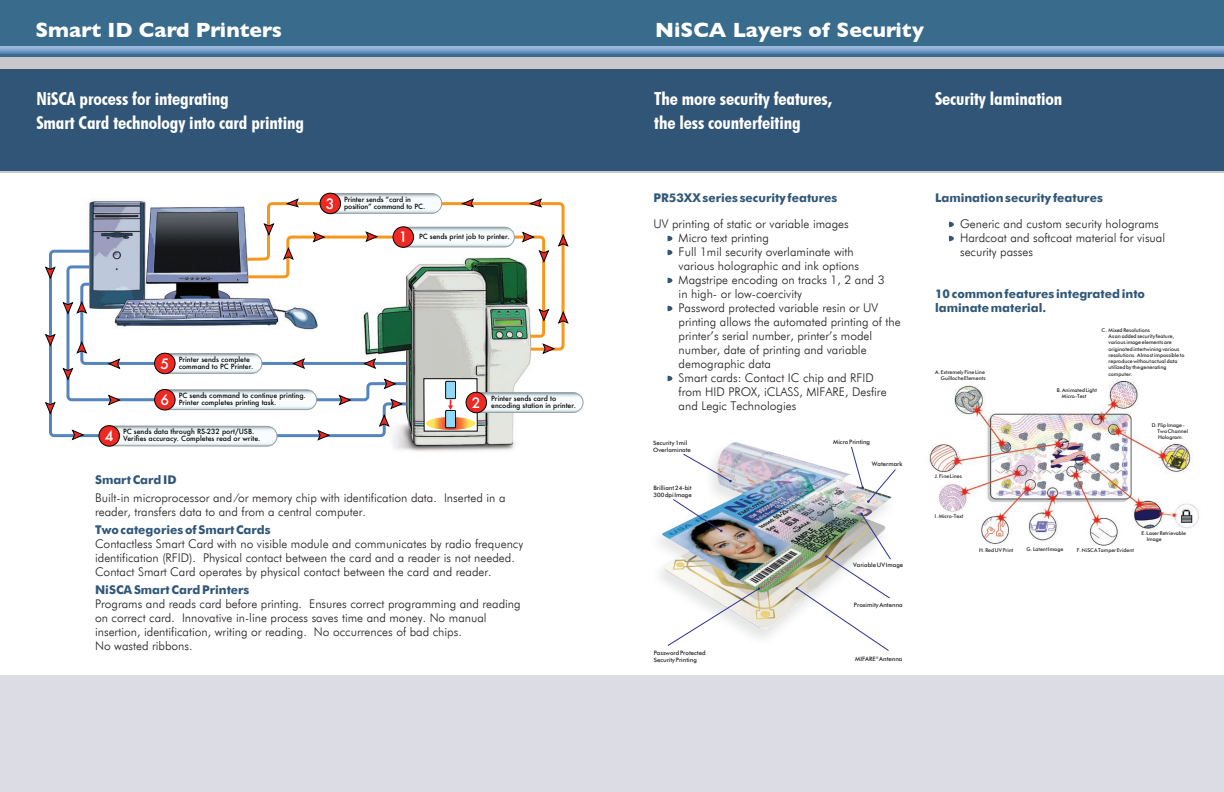
<style>
.page{position:relative;width:1224px;height:792px;background:#fff}
.page>*{position:absolute;margin:0;border:0;box-sizing:border-box;transform-origin:0 0}
.t1{font:700 21px "Gill Sans";color:#fff}
.t2{font:700 18px/24px "Futuri Condensed SW";letter-spacing:-.005em;color:#fff;scale:1.05 1}
.t3{font:500 14px "Futura";color:#fff}
.t4{font:300 12px/14px "Futuri SW";color:#231f20}
.t5{font:700 12px/14px "Futuri SW";color:#305779}
.t6{font:500 7px/7px "Futura";color:#040503}
.t7{font:6px/7.2px "Futuri SW";color:#231f20}
.t8{font:5.2px/6.2px "Futuri SW";color:#231f20}
.s1{font-size:14px;color:#fff}
</style>
<div class="page">
<div style="left:0;top:675px;width:1224px;height:117px;background:#dcdce4"></div>
<div style="left:0;top:15px;width:1224px;height:158px;background:#c7c7cc"></div>
<div style="left:0;top:0;width:1224px;height:56px;background:#396b8c"></div>
<div style="left:0;top:69px;width:1224px;height:102px;background:#305577"></div>
<svg style="left:0;top:46px;width:1224px;height:8px"></svg>
<img style="left:393px;top:447px;width:121px;height:5px">
<img style="left:88px;top:198px;width:211px;height:25px">
<svg style="left:244px;top:201px;width:321px;height:22px"></svg>
<svg style="left:49px;top:249px;width:14px;height:189px"></svg>
<svg style="left:45px;top:267px;width:10px;height:12px"></svg>
<svg style="left:45px;top:334px;width:10px;height:12px"></svg>
<svg style="left:461px;top:199px;width:13px;height:8px"></svg>
<svg style="left:529px;top:199px;width:13px;height:8px"></svg>
<svg style="left:286px;top:199px;width:13px;height:8px"></svg>
<svg style="left:45px;top:402px;width:10px;height:12px"></svg>
<svg style="left:467px;top:393px;width:116px;height:19px"></svg>
<div style="left:466px;top:392px;width:117px;height:21px;border:1px solid #949fa6;border-radius:10px"></div>
<svg style="left:321px;top:194px;width:121px;height:19px"></svg>
<div style="left:320px;top:193px;width:122px;height:21px;border:1px solid #949fa6;border-radius:10px"></div>
<div style="left:320px;top:193px;width:21px;height:21px;background:#ee2823;border-radius:50%"></div>
<div style="left:320px;top:193px;width:21px;height:21px;border:1px solid #040503;border-radius:50%"></div>
<svg style="left:63px;top:223px;width:505px;height:224px"></svg>
<div style="left:393px;top:227px;width:122px;height:20px;border:1px solid #949fa6;border-radius:10px"></div>
<div style="left:393px;top:227px;width:21px;height:20px;background:#ee2823;border-radius:50%"></div>
<div style="left:393px;top:226px;width:21px;height:22px;border:1px solid #040503;border-radius:50%"></div>
<img style="left:929px;top:381px;width:270px;height:165px">
<svg style="left:667px;top:236px;width:5px;height:5px"></svg>
<svg style="left:667px;top:250px;width:5px;height:5px"></svg>
<svg style="left:667px;top:278px;width:5px;height:5px"></svg>
<svg style="left:667px;top:306px;width:5px;height:5px"></svg>
<svg style="left:667px;top:376px;width:5px;height:5px"></svg>
<svg style="left:949px;top:222px;width:5px;height:5px"></svg>
<svg style="left:949px;top:236px;width:5px;height:5px"></svg>
<img style="left:662px;top:442px;width:225px;height:188px">
<svg style="left:672px;top:499px;width:51px;height:33px"></svg>
<svg style="left:667px;top:587px;width:93px;height:59px"></svg>
<img style="left:796px;top:513px;width:95px;height:138px">
<svg style="left:683px;top:453px;width:49px;height:29px"></svg>
<svg style="left:851px;top:446px;width:45px;height:57px"></svg>
<h1 class="t1" style="left:35px;top:17px;width:248px">Smart ID Card Printers</h1>
<h1 class="t1" style="left:655px;top:17px;width:270px">NiSCA Layers of Security</h1>
<h2 class="t2" style="left:36px;top:86px;width:256px">NiSCA process for integrating<br>Smart Card technology into card printing</h2>
<h2 class="t2" style="left:654px;top:86px;width:171px">The more security features, the less counterfeiting</h2>
<h2 class="t2" style="left:935px;top:86px;width:123px">Security lamination</h2>
<p class="t3" style="left:326px;top:194px;width:10px">3</p>
<p class="t6" style="left:344px;top:195px;width:83px">Printer sends “card in position” command to PC.</p>
<p class="t3" style="left:161px;top:354px;width:10px">5</p>
<p class="t6" style="left:179px;top:356px;width:76px">Printer sends complete command to PC Printer.</p>
<p class="t3" style="left:161px;top:390px;width:10px">6</p>
<p class="t6" style="left:179px;top:392px;width:129px">PC sends command to continue printing.<br>Printer completes printing task.</p>
<p class="t3" style="left:105px;top:426px;width:10px">4</p>
<p class="t6" style="left:123px;top:428px;width:139px">PC sends data through RS-232 port/USB.<br>Verifies accuracy. Completes read or write.</p>
<p class="t6" style="left:399px;top:233px;width:112px"><span class="s1">1</span> PC sends print job to printer.</p>
<p class="t3" style="left:472px;top:393px;width:10px">2</p>
<p class="t6" style="left:491px;top:395px;width:86px">Printer sends card to encoding station in printer.</p>
<p class="t5" style="left:95px;top:474px;width:83px">Smart Card ID</p>
<p class="t4" style="left:95px;top:491px;width:412px">Built-in microprocessor and /or memory chip with identification data. Inserted in a reader, transfers data to and from a central computer.</p>
<p class="t5" style="left:95px;top:524px;width:177px">Two categories of Smart Cards</p>
<p class="t4" style="left:95px;top:537px;width:430px">Contactless Smart Card with no visible module and communicates by radio frequency identification (RFID). Physical contact between the card and a reader is not needed.<br>Contact Smart Card operates by physical contact between the card and reader.</p>
<p class="t5" style="left:95px;top:584px;width:156px">NiSCA Smart Card Printers</p>
<p class="t4" style="left:95px;top:597px;width:427px">Programs and reads card before printing. Ensures correct programming and reading on correct card. Innovative in-line process saves time and money. No manual insertion, identification, writing or reading. No occurrences of bad chips.<br>No wasted ribbons.</p>
<p class="t5" style="left:654px;top:192px;width:185px">PR53XX series security features</p>
<p class="t4" style="left:679px;top:217px;width:223px;text-indent:-25px">UV printing of static or variable images<br>Micro text printing<br>Full 1mil security overlaminate with<br>various holographic and ink options Magstripe encoding on tracks 1, 2 and 3<br>in high- or low-coercivity<br>Password protected variable resin or UV printing allows the automated printing of the printer’s serial number, printer’s model number, date of printing and variable demographic data<br>Smart cards: Contact IC chip and RFID<br>from HID PROX, iCLASS, MIFARE, Desfire and Legic Technologies</p>
<p class="t7" style="left:653px;top:439px;width:39px">Security 1mil<br>Overlaminate</p>
<p class="t7" style="left:653px;top:485px;width:40px">Brilliant 24-bit<br>300 dpi Image</p>
<p class="t7" style="left:654px;top:650px;width:53px">Password Protected<br>Security Printing</p>
<p class="t7" style="left:833px;top:439px;width:38px">Micro Printing</p>
<p class="t7" style="left:872px;top:461px;width:32px">Watermark</p>
<p class="t7" style="left:853px;top:562px;width:51px">Variable UV Image</p>
<p class="t7" style="left:854px;top:602px;width:50px">Proximity Antenna</p>
<p class="t7" style="left:855px;top:656px;width:49px">MIFARE<sup>®</sup> Antenna</p>
<p class="t5" style="left:935px;top:192px;width:169px">Lamination security features</p>
<p class="t4" style="left:960px;top:217px;width:207px">Generic and custom security holograms<br>Hardcoat and softcoat material for visual security passes</p>
<p class="t5" style="left:935px;top:288px;width:212px">10 common features integrated into laminate material.</p>
<p class="t8" style="left:935px;top:369px;width:52px;text-align:right">A. Extremely Fine Line<br>Guilloche Elements</p>
<p class="t8" style="left:935px;top:474px;width:29px">J. Fine Lines</p>
<p class="t8" style="left:1109px;top:328px;width:77px;text-indent:-7px">C. Mixed Resolutions<br>As an added security feature, various image elements are originated intertwining various resolutions. Almost impossible to reproduce without actual data utilized by the generating computer.</p>
<p class="t8" style="left:1062px;top:387px;width:37px;text-indent:-5px">B. Animated Light<br>Micro-Test</p>
<p class="t8" style="left:1158px;top:422px;width:32px;text-indent:-6px">D. Flip Image -<br>Two Channel<br>Hologram.</p>
<p class="t8" style="left:935px;top:514px;width:30px">I. Micro-Text</p>
<p class="t8" style="left:979px;top:547px;width:36px">H. Red UV Print</p>
<p class="t8" style="left:1027px;top:547px;width:38px">G. Latent Image</p>
<p class="t8" style="left:1077px;top:547px;width:59px">F. NiSCA Tamper Evident</p>
<p class="t8" style="left:1147px;top:531px;width:41px;text-indent:-5px">E. Laser Retrievable<br>Image</p>
</div>
